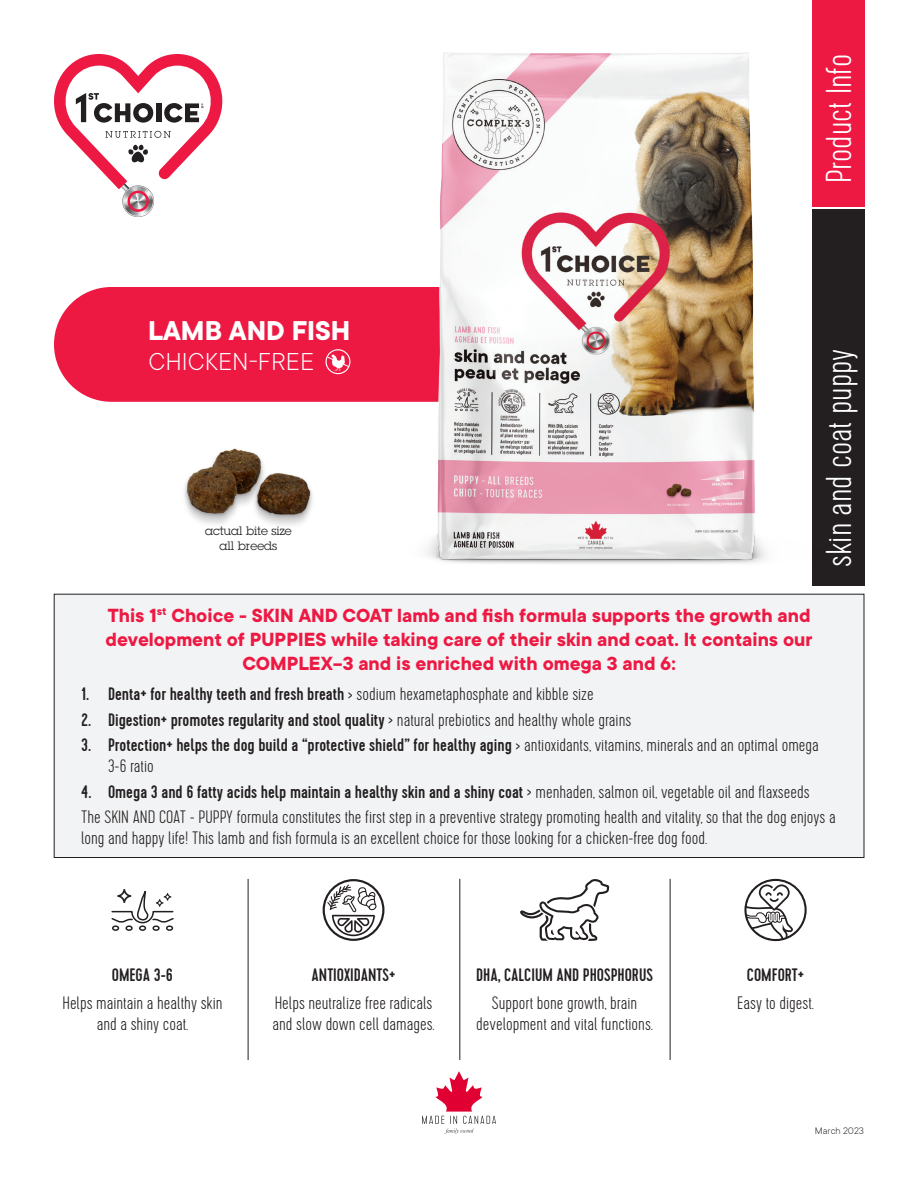
<style>
.page{position:relative;width:918px;height:1188px;background:#fff}
.page>*{position:absolute;margin:0;border:0;box-sizing:border-box;transform-origin:0 0}
.t1{font:100 36px "Cervo";color:#fff}
.Sous-titre{font:700 30px "TT Commons";color:#fff}
.Sous-titre-2{font:300 27px "TT Commons";color:#fff}
.Sous-titre-3{font:700 21px/24px "TT Commons";color:#ed1943;text-align:center}
.Sous-titre-4{font:500 18px/21px "Cervo";color:#231f20}
.Texte_tableaux{font:100 18px/21px "Cervo";color:#231f20}
.Sous-titre-5{font:100 18px/21px "Cervo";color:#231f20;text-align:center}
.t2{font:12px/15px "Lubalin Graph";color:#231f20;text-align:center}
.Sous-titre-6{font:300 10.5px "TT Commons";color:#231f20}
.s1{font-weight:100}
</style>
<div class="page">
<svg style="left:54px;top:287px;width:201px;height:115px;fill:#ed1943"></svg>
<div style="left:54px;top:594px;width:810px;height:264px;background:#f2f3f4"></div>
<svg style="left:54px;top:54px;width:168px;height:163px"></svg>
<svg style="left:422px;top:1071px;width:74px;height:63px"></svg>
<img style="left:255px;top:0;width:610px;height:636px">
<img style="left:184px;top:423px;width:141px;height:141px">
<svg style="left:326px;top:349px;width:24px;height:25px"></svg>
<svg style="left:520px;top:879px;width:89px;height:62px"></svg>
<svg style="left:744px;top:879px;width:63px;height:62px"></svg>
<svg style="left:323px;top:879px;width:61px;height:62px"></svg>
<svg style="left:111px;top:889px;width:63px;height:42px"></svg>
<hr style="left:248px;top:879px;width:1px;height:181px;background:#231f20">
<hr style="left:460px;top:879px;width:1px;height:181px;background:#231f20">
<hr style="left:670px;top:879px;width:1px;height:181px;background:#231f20">
<p class="Sous-titre" style="left:148px;top:314px;width:204px">LAMB AND FISH</p>
<p class="Sous-titre-2" style="left:148px;top:347px;width:167px">CHICKEN-FREE</p>
<p class="t2" style="left:205px;top:523px;width:88px">actual bite size all breeds</p>
<p class="t1" style="left:819px;top:183px;width:131px;rotate:-90deg">Product Info</p>
<p class="t1" style="left:819px;top:567px;width:219px;rotate:-90deg">skin and coat puppy</p>
<p class="Sous-titre-3" style="left:106px;top:604px;width:709px">This 1<sup>st</sup> Choice - SKIN AND COAT lamb and fish formula supports the growth and development of PUPPIES while taking care of their skin and coat. It contains our<br>COMPLEX-3 and is enriched with omega 3 and 6:</p>
<p class="Sous-titre-4" style="left:81px;top:684px;width:514px">1. Denta+ for healthy teeth and fresh breath <span class="s1">&gt; sodium hexametaphosphate and kibble size</span></p>
<p class="Sous-titre-4" style="left:81px;top:709px;width:552px">2. Digestion+ promotes regularity and stool quality <span class="s1">&gt; natural prebiotics and healthy whole grains</span></p>
<p class="Sous-titre-4" style="left:108px;top:735px;width:712px;text-indent:-27px">3. Protection+ helps the dog build a “protective shield” for healthy aging <span class="s1">&gt; antioxidants, vitamins, minerals and an optimal omega<br>3-6 ratio</span></p>
<p class="Sous-titre-4" style="left:81px;top:781px;width:730px">4. Omega 3 and 6 fatty acids help maintain a healthy skin and a shiny coat <span class="s1">&gt; menhaden, salmon oil, vegetable oil and flaxseeds</span></p>
<p class="Texte_tableaux" style="left:81px;top:807px;width:756px">The SKIN AND COAT - PUPPY formula constitutes the first step in a preventive strategy promoting health and vitality, so that the dog enjoys a long and happy life! This lamb and fish formula is an excellent choice for those looking for a chicken-free dog food.</p>
<p class="Sous-titre-4" style="left:112px;top:965px;width:63px">OMEGA 3-6</p>
<p class="Sous-titre-5" style="left:62px;top:993px;width:162px">Helps maintain a healthy skin and a shiny coat.</p>
<p class="Sous-titre-4" style="left:312px;top:965px;width:85px">ANTIOXIDANTS+</p>
<p class="Sous-titre-5" style="left:272px;top:993px;width:164px;text-align:left">Helps neutralize free radicals and slow down cell damages.</p>
<p class="Sous-titre-4" style="left:476px;top:965px;width:178px">DHA, CALCIUM AND PHOSPHORUS</p>
<p class="Sous-titre-5" style="left:476px;top:993px;width:178px">Support bone growth, brain development and vital functions.</p>
<p class="Sous-titre-4" style="left:747px;top:965px;width:59px">COMFORT+</p>
<p class="Sous-titre-5" style="left:737px;top:993px;width:78px">Easy to digest.</p>
<p class="Sous-titre-6" style="left:815px;top:1125px;width:51px">March 2023</p>
</div>
